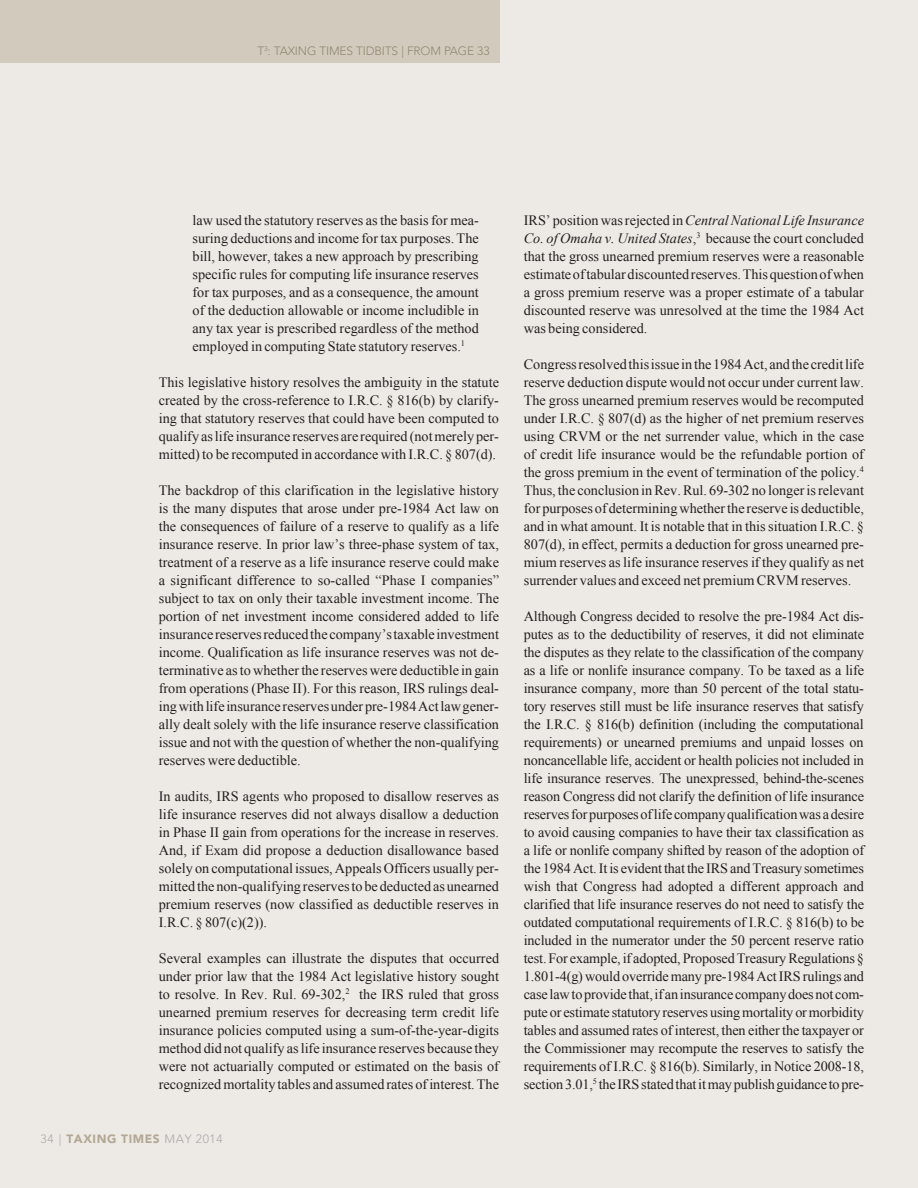
<style>
.page{position:relative;width:918px;height:1188px;background:#edeae5}
.page>*{position:absolute;margin:0;border:0;box-sizing:border-box;transform-origin:0 0}
.Body_Copy{font:14.25px/18px "Times New Roman";color:#231f20;text-align:justify}
.Body_Copy_indented_p{font:14.25px/18px "Times New Roman";color:#231f20;text-align:justify}
.Headline_new{font:300 12px "Avenir LT Std";letter-spacing:-.015em;color:#938671}
.t1{font:900 12px "Avenir LT Std";letter-spacing:.05em;color:#b2a794}
.s1{font-weight:300;color:#a8a9ad}
.s2{font-style:italic}
</style>
<div class="page">
<div style="left:0;top:0;width:499px;height:63px;background:#d2cbbd"></div>
<p class="Headline_new" style="left:257px;top:44px;width:234px">T<sup>3</sup>: TAXING TIMES TIDBITS | FROM PAGE 33</p>
<p class="Body_Copy_indented_p" style="left:193px;top:211px;width:288px">law used the statutory reserves as the basis for mea&shy;suring deductions and income for tax purposes. The bill, however, takes a new approach by prescribing specific rules for computing life insurance reserves for tax purposes, and as a consequence, the amount of the deduction allowable or income includible in any tax year is prescribed regardless of the method employed in computing State statutory reserves.<sup>1</sup></p>
<p class="Body_Copy" style="left:159px;top:373px;width:342px">This legislative history resolves the ambiguity in the statute created by the cross-reference to I.R.C. § 816(b) by clarify&shy;ing that statutory reserves that could have been computed to qualify as life insurance reserves are required (not merely per&shy;mitted) to be recomputed in accordance with I.R.C. § 807(d).</p>
<p class="Body_Copy" style="left:159px;top:481px;width:342px">The backdrop of this clarification in the legislative history is the many disputes that arose under pre-1984 Act law on the consequences of failure of a reserve to qualify as a life insurance reserve. In prior law’s three-phase system of tax, treatment of a reserve as a life insurance reserve could make a significant difference to so-called “Phase I companies” subject to tax on only their taxable investment income. The portion of net investment income considered added to life insurance reserves reduced the company’s taxable investment income. Qualification as life insurance reserves was not de&shy;terminative as to whether the reserves were deductible in gain from operations (Phase II). For this reason, IRS rulings deal&shy;ing with life insurance reserves under pre-1984 Act law gener&shy;ally dealt solely with the life insurance reserve classification issue and not with the question of whether the non-qualifying reserves were deductible.</p>
<p class="Body_Copy" style="left:159px;top:787px;width:342px">In audits, IRS agents who proposed to disallow reserves as life insurance reserves did not always disallow a deduction in Phase II gain from operations for the increase in reserves.<br>And, if Exam did propose a deduction disallowance based solely on computational issues, Appeals Officers usually per&shy;mitted the non-qualifying reserves to be deducted as unearned premium reserves (now classified as deductible reserves in I.R.C. § 807(c)(2)).</p>
<p class="Body_Copy" style="left:159px;top:949px;width:342px">Several examples can illustrate the disputes that occurred under prior law that the 1984 Act legislative history sought to resolve. In Rev. Rul. 69-302,<sup>2</sup> the IRS ruled that gross unearned premium reserves for decreasing term credit life insurance policies computed using a sum-of-the-year-digits method did not qualify as life insurance reserves because they were not actuarially computed or estimated on the basis of recognized mortality tables and assumed rates of interest. The</p>
<p class="t1" style="left:40px;top:1132px;width:184px"><span class="s1">34 |</span> TAXING TIMES <span class="s1">MAY 2014</span></p>
<p class="Body_Copy" style="left:524px;top:211px;width:342px">IRS’ position was rejected in <span class="s2">Central National Life Insurance Co. of Omaha v. United States</span>,<sup>3</sup> because the court concluded that the gross unearned premium reserves were a reasonable estimate of tabular discounted reserves. This question of when a gross premium reserve was a proper estimate of a tabular discounted reserve was unresolved at the time the 1984 Act was being considered.</p>
<p class="Body_Copy" style="left:524px;top:355px;width:342px">Congress resolved this issue in the 1984 Act, and the credit life reserve deduction dispute would not occur under current law.<br>The gross unearned premium reserves would be recomputed under I.R.C. § 807(d) as the higher of net premium reserves using CRVM or the net surrender value, which in the case of credit life insurance would be the refundable portion of the gross premium in the event of termination of the policy.<sup>4<br></sup>Thus, the conclusion in Rev. Rul. 69-302 no longer is relevant for purposes of determining whether the reserve is deductible, and in what amount. It is notable that in this situation I.R.C. § 807(d), in effect, permits a deduction for gross unearned pre&shy;mium reserves as life insurance reserves if they qualify as net surrender values and exceed net premium CRVM reserves.</p>
<p class="Body_Copy" style="left:524px;top:607px;width:342px">Although Congress decided to resolve the pre-1984 Act dis&shy;putes as to the deductibility of reserves, it did not eliminate the disputes as they relate to the classification of the company as a life or nonlife insurance company. To be taxed as a life insurance company, more than 50 percent of the total statu&shy;tory reserves still must be life insurance reserves that satisfy the I.R.C. § 816(b) definition (including the computational requirements) or unearned premiums and unpaid losses on noncancellable life, accident or health policies not included in life insurance reserves. The unexpressed, behind-the-scenes reason Congress did not clarify the definition of life insurance reserves for purposes of life company qualification was a desire to avoid causing companies to have their tax classification as a life or nonlife company shifted by reason of the adoption of the 1984 Act. It is evident that the IRS and Treasury sometimes wish that Congress had adopted a different approach and clarified that life insurance reserves do not need to satisfy the outdated computational requirements of I.R.C. § 816(b) to be included in the numerator under the 50 percent reserve ratio test. For example, if adopted, Proposed Treasury Regulations § 1.801-4(g) would override many pre-1984 Act IRS rulings and case law to provide that, if an insurance company does not com&shy;pute or estimate statutory reserves using mortality or morbidity tables and assumed rates of interest, then either the taxpayer or the Commissioner may recompute the reserves to satisfy the requirements of I.R.C. § 816(b). Similarly, in Notice 2008-18, section 3.01,<sup>5</sup> the IRS stated that it may publish guidance to pre-</p>
</div>
